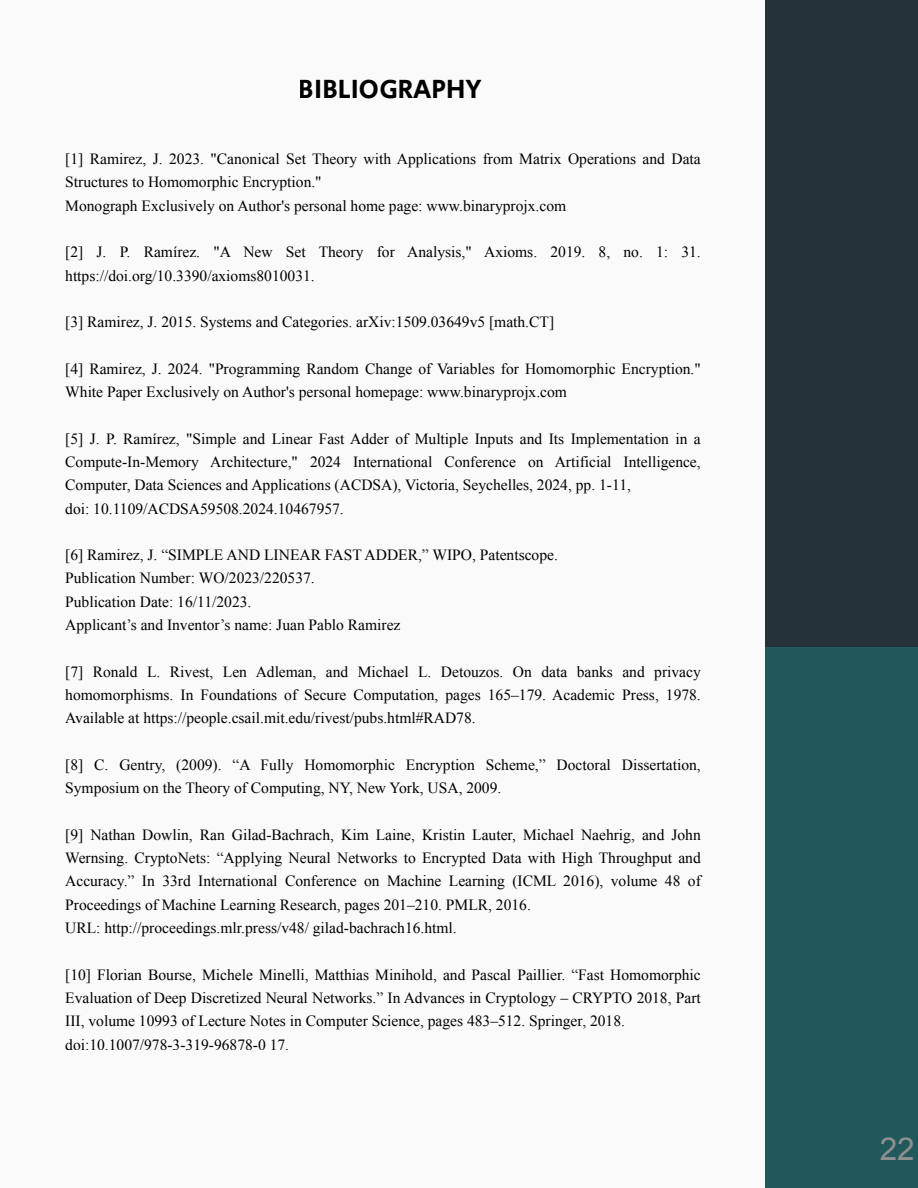
<style>
.page{position:relative;width:918px;height:1188px;background:#fafafa}
.page>*{position:absolute;margin:0;border:0;box-sizing:border-box;transform-origin:0 0}
.t1{font:31.5px "Arial";color:#8f8f8f}
.t2{font:27px "Secular One";color:#000}
.t3{font:15.6px/23.2px "Times New Roman";color:#000}
</style>
<div class="page">
<div style="left:765px;top:647px;width:153px;height:541px;background:#20585c"></div>
<div style="left:765px;top:0;width:153px;height:647px;background:#243339"></div>
<h2 class="t2" style="left:299px;top:70px;width:185px">BIBLIOGRAPHY</h2>
<p class="t3" style="left:65px;top:147px;width:637px">[1] Ramirez, J. 2023. "Canonical Set Theory with Applications from Matrix Operations and Data<br>Structures to Homomorphic Encryption."<br>Monograph Exclusively on Author's personal home page: www.binaryprojx.com</p>
<p class="t3" style="left:65px;top:240px;width:637px">[2] J. P. Ramírez. "A New Set Theory for Analysis," Axioms. 2019. 8, no. 1: 31. https://doi.org/10.3390/axioms8010031.</p>
<p class="t3" style="left:65px;top:310px;width:490px">[3] Ramirez, J. 2015. Systems and Categories. arXiv:1509.03649v5 [math.CT]</p>
<p class="t3" style="left:65px;top:357px;width:637px">[4] Ramirez, J. 2024. "Programming Random Change of Variables for Homomorphic Encryption."<br>White Paper Exclusively on Author's personal homepage: www.binaryprojx.com</p>
<p class="t3" style="left:65px;top:427px;width:637px">[5] J. P. Ramírez, "Simple and Linear Fast Adder of Multiple Inputs and Its Implementation in a Compute-In-Memory Architecture," 2024 International Conference on Artificial Intelligence, Computer, Data Sciences and Applications (ACDSA), Victoria, Seychelles, 2024, pp. 1-11,<br>doi: 10.1109/ACDSA59508.2024.10467957.</p>
<p class="t3" style="left:65px;top:543px;width:494px">[6] Ramirez, J. “SIMPLE AND LINEAR FAST ADDER,” WIPO, Patentscope.<br>Publication Number: WO/2023/220537.<br>Publication Date: 16/11/2023.<br>Applicant’s and Inventor’s name: Juan Pablo Ramirez</p>
<p class="t3" style="left:65px;top:660px;width:637px;text-align:justify">[7] Ronald L. Rivest, Len Adleman, and Michael L. Detouzos. On data banks and privacy homomorphisms. In Foundations of Secure Computation, pages 165–179. Academic Press, 1978.<br>Available at https://people.csail.mit.edu/rivest/pubs.html#RAD78.</p>
<p class="t3" style="left:65px;top:753px;width:637px">[8] C. Gentry, (2009). “A Fully Homomorphic Encryption Scheme,” Doctoral Dissertation,<br>Symposium on the Theory of Computing, NY, New York, USA, 2009.</p>
<p class="t3" style="left:65px;top:823px;width:637px">[9] Nathan Dowlin, Ran Gilad-Bachrach, Kim Laine, Kristin Lauter, Michael Naehrig, and John Wernsing. CryptoNets: “Applying Neural Networks to Encrypted Data with High Throughput and Accuracy.” In 33rd International Conference on Machine Learning (ICML 2016), volume 48 of Proceedings of Machine Learning Research, pages 201–210. PMLR, 2016.<br>URL: http://proceedings.mlr.press/v48/ gilad-bachrach16.html.</p>
<p class="t3" style="left:65px;top:963px;width:637px">[10] Florian Bourse, Michele Minelli, Matthias Minihold, and Pascal Paillier. “Fast Homomorphic Evaluation of Deep Discretized Neural Networks.” In Advances in Cryptology – CRYPTO 2018, Part III, volume 10993 of Lecture Notes in Computer Science, pages 483–512. Springer, 2018. doi:10.1007/978-3-319-96878-0 17.</p>
<h1 class="t1" style="left:880px;top:1131px;width:37px">22</h1>
</div>
